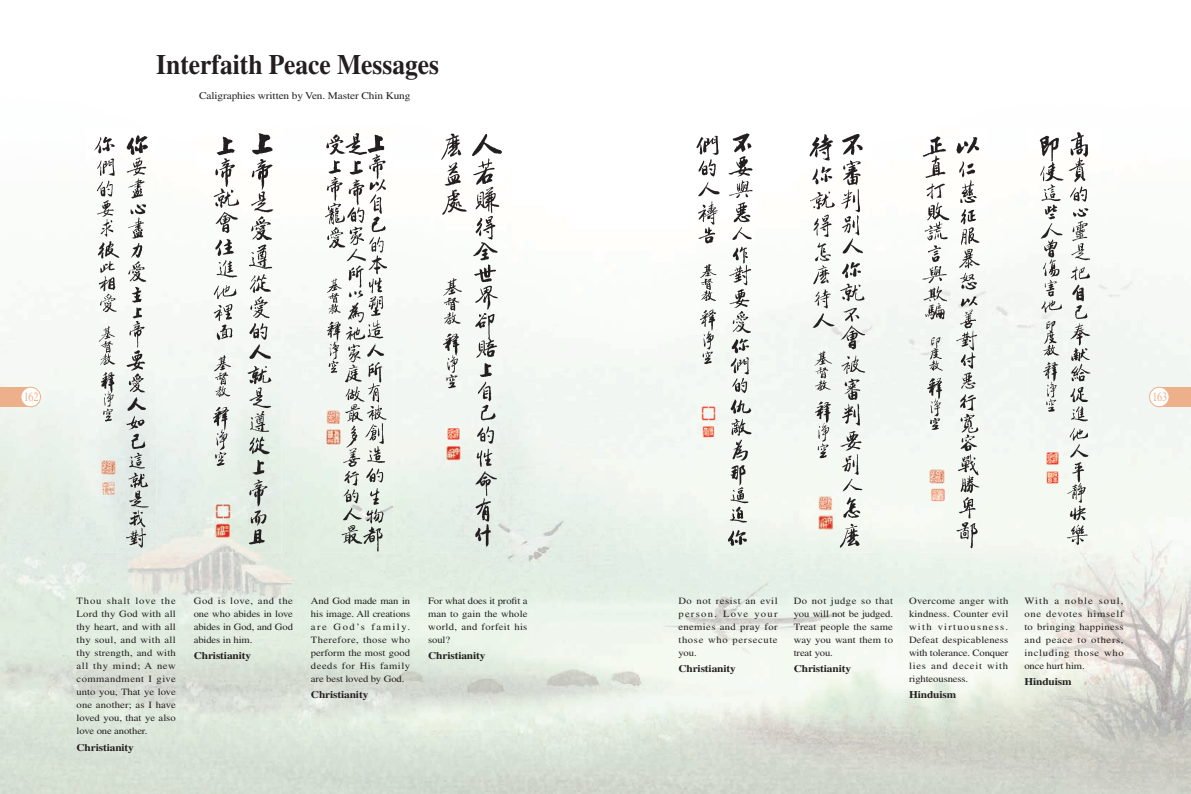
<style>
.page{position:relative;width:1191px;height:794px;background:#fff}
.page>*{position:absolute;margin:0;border:0;box-sizing:border-box;transform-origin:0 0}
.t1{font:700 28.1px "Times";color:#231f20;scale:.91 1}
.t2{font:12.8px "Times";letter-spacing:-.025em;color:#eeb08a;scale:.8 1}
.t3{font:700 10.2px "Times";letter-spacing:-.01em;color:#231f20;scale:1.11 1}
.t4{font:10.2px "Times";letter-spacing:-.01em;color:#231f20;scale:1.11 1}
.t5{font:9.6px/13px "Times";letter-spacing:.005em;color:#231f20;text-align:justify;scale:1.11 1}
</style>
<div class="page">
<img style="left:140px;top:343px;width:70px;height:451px">
<img style="left:1086px;top:280px;width:105px;height:514px">
<img style="left:210px;top:553px;width:70px;height:241px">
<img style="left:700px;top:553px;width:36px;height:241px">
<img style="left:1050px;top:553px;width:36px;height:241px">
<img style="left:197px;top:133px;width:84px;height:420px">
<img style="left:322px;top:133px;width:71px;height:420px">
<img style="left:434px;top:133px;width:73px;height:420px">
<img style="left:85px;top:135px;width:71px;height:418px">
<img style="left:801px;top:134px;width:71px;height:419px">
<img style="left:914px;top:136px;width:72px;height:417px">
<img style="left:1028px;top:132px;width:71px;height:421px">
<img style="left:686px;top:133px;width:72px;height:420px">
<img style="left:216px;top:505px;width:14px;height:13px">
<img style="left:216px;top:523px;width:14px;height:14px">
<img style="left:326px;top:410px;width:14px;height:14px">
<img style="left:326px;top:430px;width:14px;height:14px">
<img style="left:446px;top:427px;width:14px;height:14px">
<img style="left:447px;top:445px;width:14px;height:15px">
<img style="left:101px;top:460px;width:14px;height:14px">
<img style="left:101px;top:481px;width:14px;height:14px">
<img style="left:818px;top:496px;width:14px;height:14px">
<img style="left:818px;top:515px;width:15px;height:14px">
<img style="left:930px;top:469px;width:14px;height:14px">
<img style="left:931px;top:488px;width:14px;height:14px">
<img style="left:1045px;top:452px;width:14px;height:13px">
<img style="left:1045px;top:471px;width:14px;height:13px">
<img style="left:701px;top:406px;width:14px;height:14px">
<img style="left:701px;top:425px;width:14px;height:14px">
<div style="left:0;top:387px;width:31px;height:20px;background:#eeb08a"></div>
<div style="left:21px;top:387px;width:19px;height:20px;background:#fff;border-radius:50%"></div>
<div style="left:21px;top:387px;width:20px;height:20px;border:1px solid #eeb08a;border-radius:50%"></div>
<div style="left:1159px;top:387px;width:32px;height:20px;background:#eeb08a"></div>
<div style="left:1149px;top:387px;width:20px;height:20px;background:#fff;border-radius:50%"></div>
<div style="left:1149px;top:387px;width:20px;height:20px;border:1px solid #eeb08a;border-radius:50%"></div>
<p class="t1" style="left:156px;top:48px;width:312px">Interfaith Peace Messages</p>
<p class="t4" style="left:199px;top:89px;width:192px">Caligraphies written by Ven. Master Chin Kung</p>
<p class="t2" style="left:24px;top:390px;width:20px">162</p>
<p class="t2" style="left:1152px;top:390px;width:20px">163</p>
<p class="t5" style="left:77px;top:594px;width:91px">Thou shalt love the Lord thy God with all thy heart, and with all thy soul, and with all thy strength, and with all thy mind; A new commandment I give unto you, That ye love one another; as I have loved you, that ye also love one another.</p>
<p class="t3" style="left:77px;top:741px;width:53px">Christianity</p>
<p class="t5" style="left:194px;top:594px;width:91px">God is love, and the one who abides in love abides in God, and God abides in him.</p>
<p class="t3" style="left:194px;top:650px;width:53px">Christianity</p>
<p class="t5" style="left:311px;top:594px;width:91px">And God made man in his image. All creations are God’s family.<br>Therefore, those who perform the most good deeds for His family are best loved by God.</p>
<p class="t3" style="left:311px;top:689px;width:53px">Christianity</p>
<p class="t5" style="left:428px;top:594px;width:91px">For what does it profit a man to gain the whole world, and forfeit his soul?</p>
<p class="t3" style="left:428px;top:650px;width:53px">Christianity</p>
<p class="t5" style="left:678px;top:594px;width:91px">Do not resist an evil person. Love your enemies and pray for those who persecute you.</p>
<p class="t3" style="left:678px;top:663px;width:53px">Christianity</p>
<p class="t5" style="left:793px;top:594px;width:91px">Do not judge so that you will not be judged.<br>Treat people the same way you want them to treat you.</p>
<p class="t3" style="left:793px;top:663px;width:53px">Christianity</p>
<p class="t5" style="left:909px;top:594px;width:91px">Overcome anger with kindness. Counter evil with virtuousness.<br>Defeat despicableness with tolerance. Conquer lies and deceit with righteousness.</p>
<p class="t3" style="left:909px;top:689px;width:44px">Hinduism</p>
<p class="t5" style="left:1024px;top:594px;width:91px">With a noble soul, one devotes himself to bringing happiness and peace to others, including those who once hurt him.</p>
<p class="t3" style="left:1024px;top:676px;width:44px">Hinduism</p>
</div>
